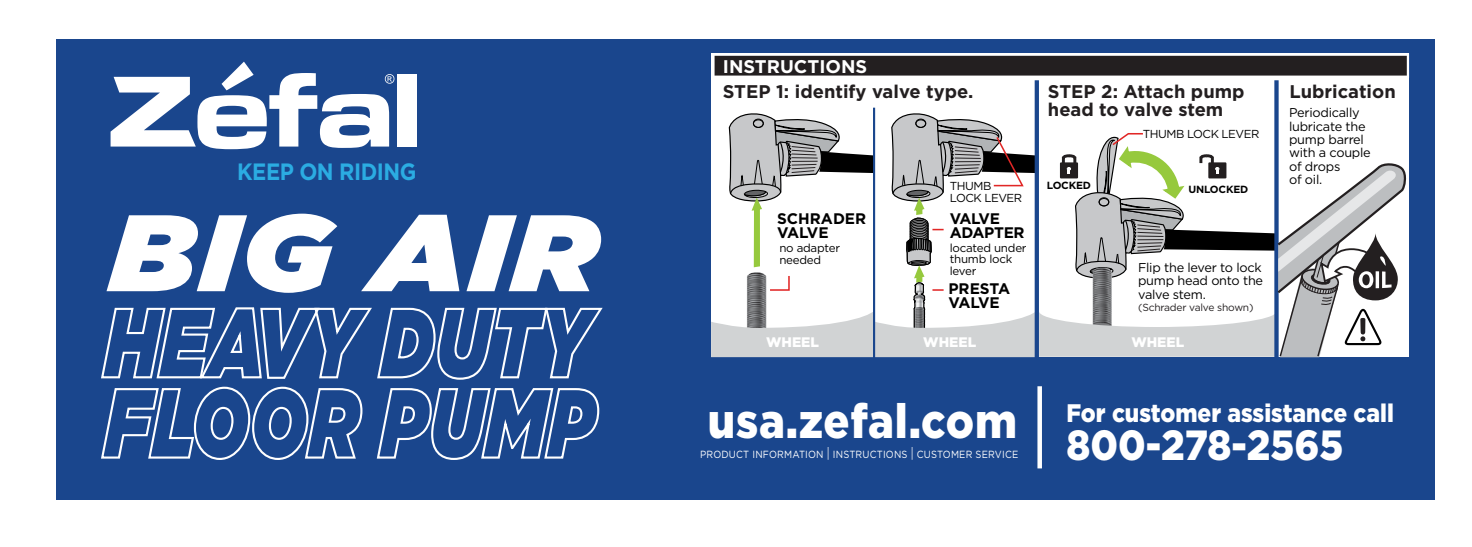
<style>
.page{position:relative;width:1472px;height:547px;background:#fff}
.page>*{position:absolute;margin:0;border:0;box-sizing:border-box;transform-origin:0 0}
.t1{font:italic 900 108.45px "Gotham";letter-spacing:.04em;color:#fff;scale:1.1 1}
.t2{font:900 47.93px "Gotham";letter-spacing:.02em;color:#fff;scale:.9 1}
.t3{font:900 42.07px "Gotham";color:#fff;scale:.9 1}
.t4{font:900 25.43px "Gotham";color:#fff;scale:.9 1}
.t5{font:700 23.62px "Gotham";letter-spacing:-.02em;color:#2bace2;scale:.9 1}
.t6{font:700 18.22px/18.2px "Gotham";color:#231f20}
.t7{font:700 18.22px "Gotham";color:#fff}
.t8{font:700 15.3px/14px "Gotham";letter-spacing:-.015em;color:#000}
.t9{font:900 13.72px "Gotham";color:#fff}
.t10{font:12.83px/13.3px "Gotham";letter-spacing:-.02em;color:#000;text-align:justify}
.t11{font:11.47px/11.5px "Gotham";letter-spacing:-.02em;color:#000}
.t12{font:11.47px/11.5px "Gotham";letter-spacing:-.04em;color:#000}
.t13{font:10.35px "Gotham";letter-spacing:.02em;color:#fff;scale:.9 1}
.t14{font:10.35px "Gotham";letter-spacing:-.02em;color:#231f20}
.t15{font:700 10.35px "Gotham";letter-spacing:-.02em;color:#000}
.s1{font-size:13.72px}
</style>
<div class="page">
<div style="left:57px;top:39px;width:1377px;height:460px;background:#1a468d"></div>
<div style="left:1037px;top:386px;width:5px;height:82px;background:#fff"></div>
<div style="left:711px;top:54px;width:698px;height:303px;background:#fff"></div>
<hr style="left:873px;top:108px;width:2px;height:252px;background:#1a468d">
<div style="left:1034px;top:80px;width:5px;height:280px;background:#1a468d"></div>
<svg style="left:714px;top:55px;width:693px;height:21px"></svg>
<svg style="left:1274px;top:80px;width:4px;height:32px"></svg>
<svg style="left:101px;top:307px;width:502px;height:153px"></svg>
<div style="left:397px;top:74px;width:19px;height:72px;background:#fff"></div>
<svg style="left:111px;top:62px;width:283px;height:87px"></svg>
<svg style="left:711px;top:112px;width:696px;height:246px"></svg>
<h3 class="t7" style="left:723px;top:54px;width:146px">INSTRUCTIONS</h3>
<h3 class="t6" style="left:723px;top:82px;width:252px">STEP 1: identify valve type.</h3>
<h3 class="t6" style="left:1289px;top:82px;width:108px">Lubrication</h3>
<h3 class="t6" style="left:1048px;top:82px;width:198px">STEP 2: Attach pump head to valve stem</h3>
<p class="t10" style="left:1289px;top:106px;width:83px;text-align:left">Periodically lubricate the pump barrel with a couple of drops</p>
<p class="t12" style="left:1143px;top:128px;width:118px">THUMB LOCK LEVER</p>
<h3 class="t5" style="left:237px;top:156px;width:201px">KEEP ON RIDING</h3>
<p class="t10" style="left:1289px;top:172px;width:35px">of oil.</p>
<p class="t15" style="left:1047px;top:179px;width:46px">LOCKED</p>
<p class="t12" style="left:950px;top:180px;width:74px">THUMB<br>LOCK LEVER</p>
<p class="t15" style="left:1188px;top:183px;width:61px">UNLOCKED</p>
<h1 class="t1" style="left:111px;top:175px;width:444px">BIG AIR</h1>
<p class="t8" style="left:777px;top:211px;width:91px">SCHRADER<br>VALVE</p>
<p class="t8" style="left:949px;top:211px;width:76px">VALVE<br>ADAPTER</p>
<p class="t11" style="left:779px;top:242px;width:62px">no adapter needed</p>
<p class="t11" style="left:949px;top:242px;width:78px">located under thumb lock lever</p>
<p class="t8" style="left:948px;top:282px;width:63px">PRESTA<br>VALVE</p>
<p class="t10" style="left:1138px;top:261px;width:127px">Flip the lever to lock pump head onto the valve stem.</p>
<p class="t14" style="left:1138px;top:301px;width:117px">(Schrader valve shown)</p>
<p class="t9" style="left:766px;top:332px;width:54px">WHEEL</p>
<p class="t9" style="left:923px;top:332px;width:54px">WHEEL</p>
<p class="t9" style="left:1131px;top:332px;width:54px">WHEEL</p>
<h2 class="t2" style="left:708px;top:388px;width:345px">usa.zefal.com</h2>
<p class="t13" style="left:700px;top:447px;width:355px">PRODUCT INFORMATION <span class="s1">|</span> INSTRUCTIONS <span class="s1">|</span> CUSTOMER SERVICE</p>
<h3 class="t4" style="left:1066px;top:395px;width:365px">For customer assistance call</h3>
<h3 class="t3" style="left:1066px;top:416px;width:309px">800-278-2565</h3>
</div>
